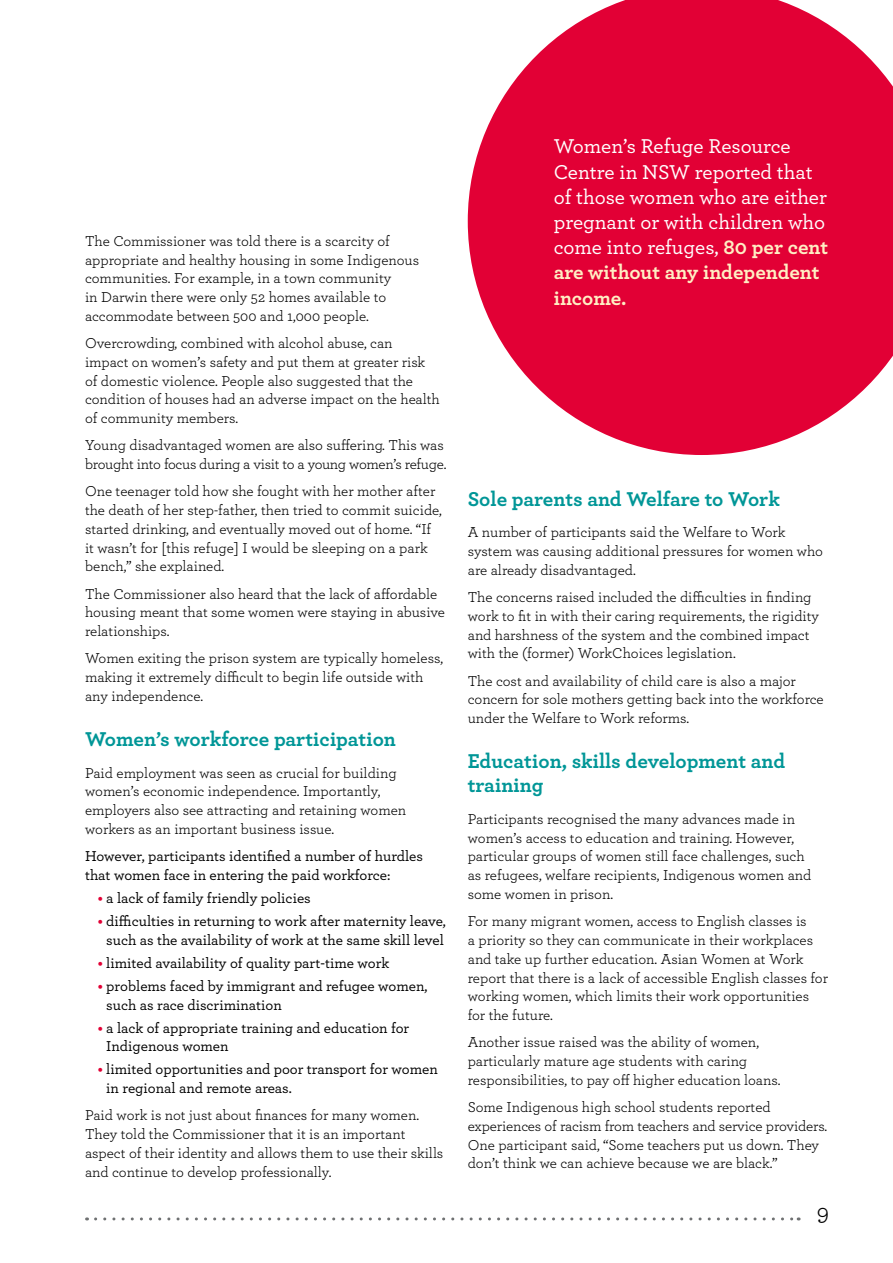
<style>
.page{position:relative;width:893px;height:1263px;background:#fff}
.page>*{position:absolute;margin:0;border:0;box-sizing:border-box;transform-origin:0 0}
.t1{font:24px "Archer";color:#000}
.t2{font:500 21px/25.2px "Archer";color:#fff}
.t3{font:700 21px/24px "Archer";color:#009697}
.t4{font:15px/18.8px "Archer";color:#000}
.t5{font:500 15px/18.8px "Archer";color:#000}
.t6{font:15px/18.8px "Archer";letter-spacing:-.02em;color:#000}
.s1{font-weight:700;color:#e20035}
.s2{font-weight:700;color:#ffeec3}
</style>
<div class="page">
<svg style="left:468px;top:0;width:425px;height:455px;fill:#e20035"></svg>
<svg style="left:96px;top:1217px;width:703px;height:3px"></svg>
<p class="t4" style="left:85px;top:231px;width:336px">The Commissioner was told there is a scarcity of appropriate and healthy housing in some Indigenous communities. For example, in a town community<br>in Darwin there were only 52 homes available to accommodate between 500 and 1,000 people.</p>
<p class="t4" style="left:85px;top:333px;width:356px">Overcrowding, combined with alcohol abuse, can impact on women’s safety and put them at greater risk of domestic violence. People also suggested that the condition of houses had an adverse impact on the health of community members.</p>
<p class="t6" style="left:85px;top:435px;width:363px">Young disadvantaged women are also suffering. This was brought into focus during a visit to a young women’s refuge.</p>
<p class="t4" style="left:85px;top:481px;width:358px">One teenager told how she fought with her mother after the death of her step-father, then tried to commit suicide, started drinking, and eventually moved out of home. “If it wasn’t for [this refuge] I would be sleeping on a park bench,” she explained.</p>
<p class="t4" style="left:85px;top:584px;width:361px">The Commissioner also heard that the lack of affordable housing meant that some women were staying in abusive relationships.</p>
<p class="t4" style="left:85px;top:648px;width:360px">Women exiting the prison system are typically homeless, making it extremely difficult to begin life outside with any independence.</p>
<h2 class="t3" style="left:85px;top:726px;width:312px">Women’s workforce participation</h2>
<p class="t4" style="left:85px;top:763px;width:323px">Paid employment was seen as crucial for building women’s economic independence. Importantly, employers also see attracting and retaining women workers as an important business issue.</p>
<p class="t5" style="left:85px;top:846px;width:340px">However, participants identified a number of hurdles that women face in entering the paid workforce:</p>
<p class="t5" style="left:98px;top:888px;width:215px"><span class="s1">•</span> a lack of family friendly policies</p>
<p class="t5" style="left:98px;top:911px;width:350px;text-align:center"><span class="s1">•</span> difficulties in returning to work after maternity leave, such as the availability of work at the same skill level</p>
<p class="t5" style="left:98px;top:952px;width:293px"><span class="s1">•</span> limited availability of quality part-time work</p>
<p class="t5" style="left:106px;top:975px;width:323px;text-indent:-9px"><span class="s1">•</span> problems faced by immigrant and refugee women, such as race discrimination</p>
<p class="t5" style="left:106px;top:1017px;width:304px;text-indent:-9px"><span class="s1">•</span> a lack of appropriate training and education for<br>Indigenous women</p>
<p class="t5" style="left:106px;top:1059px;width:333px;text-indent:-9px"><span class="s1">•</span> limited opportunities and poor transport for women in regional and remote areas.</p>
<p class="t4" style="left:85px;top:1105px;width:360px">Paid work is not just about finances for many women.<br>They told the Commissioner that it is an important aspect of their identity and allows them to use their skills and continue to develop professionally.</p>
<h2 class="t2" style="left:554px;top:133px;width:276px">Women’s Refuge Resource<br>Centre in NSW reported that of those women who are either pregnant or with children who come into refuges, <span class="s2">80 per cent are without any independent income.</span></h2>
<h2 class="t3" style="left:468px;top:486px;width:314px">Sole parents and Welfare to Work</h2>
<p class="t4" style="left:468px;top:522px;width:357px">A number of participants said the Welfare to Work system was causing additional pressures for women who are already disadvantaged.</p>
<p class="t4" style="left:468px;top:587px;width:353px">The concerns raised included the difficulties in finding work to fit in with their caring requirements, the rigidity and harshness of the system and the combined impact with the (former) WorkChoices legislation.</p>
<p class="t4" style="left:468px;top:671px;width:358px">The cost and availability of child care is also a major concern for sole mothers getting back into the workforce under the Welfare to Work reforms.</p>
<h2 class="t3" style="left:468px;top:748px;width:319px">Education, skills development and training</h2>
<p class="t4" style="left:468px;top:809px;width:345px">Participants recognised the many advances made in women’s access to education and training. However, particular groups of women still face challenges, such as refugees, welfare recipients, Indigenous women and some women in prison.</p>
<p class="t4" style="left:468px;top:911px;width:362px">For many migrant women, access to English classes is<br>a priority so they can communicate in their workplaces and take up further education. Asian Women at Work report that there is a lack of accessible English classes for working women, which limits their work opportunities for the future.</p>
<p class="t4" style="left:468px;top:1032px;width:314px">Another issue raised was the ability of women, particularly mature age students with caring responsibilities, to pay off higher education loans.</p>
<p class="t4" style="left:468px;top:1097px;width:361px">Some Indigenous high school students reported experiences of racism from teachers and service providers.<br>One participant said, “Some teachers put us down. They don’t think we can achieve because we are black.”</p>
<h1 class="t1" style="left:817px;top:1196px;width:14px">9</h1>
</div>
